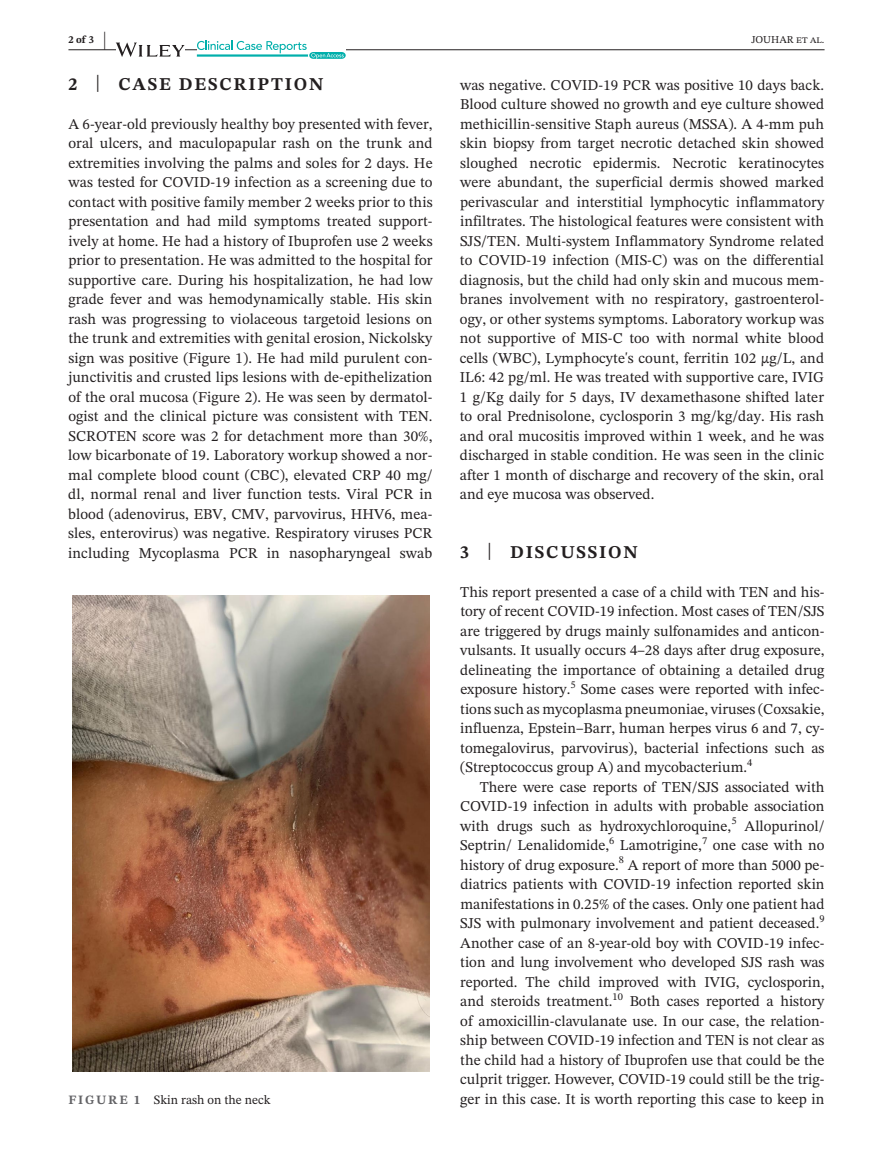
<style>
.page{position:relative;width:893px;height:1174px;background:#fff}
.page>*{position:absolute;margin:0;border:0;box-sizing:border-box;transform-origin:0 0}
.t1{font:700 18px "STIX Two Text";letter-spacing:.1em;color:#231f20}
.t2{font:15px/19.5px "STIX Two Text";color:#231f20;text-align:justify}
.t3{font:12.75px "STIX Two Text";color:#231f20}
.t4{font:10.5px "STIX Two Text";color:#231f20}
.t5{font:700 10.5px "STIX Two Text";color:#231f20}
.s1{font-size:21px}
.s2{font-weight:400;font-size:23.7px}
.s3{font-weight:700;color:#636366}
</style>
<div class="page">
<hr style="left:68px;top:49px;width:756px;height:1px;background:#231f20">
<svg style="left:116px;top:43px;width:69px;height:14px"></svg>
<svg style="left:197px;top:41px;width:149px;height:18px"></svg>
<div style="left:68px;top:595px;width:365px;height:476px;background:linear-gradient(to bottom,#fff,#fff)"></div>
<img style="left:72px;top:595px;width:357px;height:476px">
<p class="t5" style="left:68px;top:32px;width:39px">2 of 3 <span class="s1">|</span></p>
<p class="t4" style="left:751px;top:32px;width:75px">JOUHAR et al.</p>
<p class="t1" style="left:68px;top:71px;width:256px">2 <span class="s2">|</span> CASE DESCRIPTION</p>
<p class="t2" style="left:68px;top:114px;width:366px">A 6-year-old previously healthy boy presented with fever, oral ulcers, and maculopapular rash on the trunk and extremities involving the palms and soles for 2 days. He was tested for COVID-19 infection as a screening due to contact with positive family member 2 weeks prior to this presentation and had mild symptoms treated support&shy;ively at home. He had a history of Ibuprofen use 2 weeks prior to presentation. He was admitted to the hospital for supportive care. During his hospitalization, he had low grade fever and was hemodynamically stable. His skin rash was progressing to violaceous targetoid lesions on the trunk and extremities with genital erosion, Nickolsky sign was positive (Figure 1). He had mild purulent con&shy;junctivitis and crusted lips lesions with de-epithelization of the oral mucosa (Figure 2). He was seen by dermatol&shy;ogist and the clinical picture was consistent with TEN.<br>SCROTEN score was 2 for detachment more than 30%, low bicarbonate of 19. Laboratory workup showed a nor&shy;mal complete blood count (CBC), elevated CRP 40 mg/ dl, normal renal and liver function tests. Viral PCR in blood (adenovirus, EBV, CMV, parvovirus, HHV6, mea&shy;sles, enterovirus) was negative. Respiratory viruses PCR including Mycoplasma PCR in nasopharyngeal swab</p>
<p class="t2" style="left:460px;top:75px;width:366px">was negative. COVID-19 PCR was positive 10 days back.<br>Blood culture showed no growth and eye culture showed methicillin-sensitive Staph aureus (MSSA). A 4-mm puh skin biopsy from target necrotic detached skin showed sloughed necrotic epidermis. Necrotic keratinocytes were abundant, the superficial dermis showed marked perivascular and interstitial lymphocytic inflammatory infiltrates. The histological features were consistent with SJS/TEN. Multi-system Inflammatory Syndrome related to COVID-19 infection (MIS-C) was on the differential diagnosis, but the child had only skin and mucous mem&shy;branes involvement with no respiratory, gastroenterol&shy;ogy, or other systems symptoms. Laboratory workup was not supportive of MIS-C too with normal white blood cells (WBC), Lymphocyte's count, ferritin 102 µg/L, and IL6: 42 pg/ml. He was treated with supportive care, IVIG 1 g/Kg daily for 5 days, IV dexamethasone shifted later to oral Prednisolone, cyclosporin 3 mg/kg/day. His rash and oral mucositis improved within 1 week, and he was discharged in stable condition. He was seen in the clinic after 1 month of discharge and recovery of the skin, oral and eye mucosa was observed.</p>
<p class="t1" style="left:460px;top:539px;width:179px">3 <span class="s2">|</span> DISCUSSION</p>
<p class="t2" style="left:460px;top:582px;width:366px">This report presented a case of a child with TEN and his&shy;tory of recent COVID-19 infection. Most cases of TEN/SJS are triggered by drugs mainly sulfonamides and anticon&shy;vulsants. It usually occurs 4–28 days after drug exposure, delineating the importance of obtaining a detailed drug exposure history.</p>
<p class="t4" style="left:570px;top:676px;width:7px">5</p>
<p class="t2" style="left:460px;top:679px;width:366px;text-indent:121px">Some cases were reported with infec&shy;tions such as mycoplasma pneumoniae, viruses (Coxsakie, influenza, Epstein–Barr, human herpes virus 6 and 7, cy&shy;tomegalovirus, parvovirus), bacterial infections such as (Streptococcus group A) and mycobacterium.</p>
<p class="t4" style="left:747px;top:754px;width:7px">4</p>
<p class="t2" style="left:460px;top:777px;width:366px;text-indent:20px">There were case reports of TEN/SJS associated with COVID-19 infection in adults with probable association with drugs such as hydroxychloroquine,</p>
<p class="t4" style="left:731px;top:813px;width:7px">5</p>
<p class="t2" style="left:745px;top:816px;width:81px">Allopurinol/</p>
<p class="t2" style="left:460px;top:835px;width:150px">Septrin/ Lenalidomide,</p>
<p class="t4" style="left:609px;top:832px;width:7px">6</p>
<p class="t2" style="left:620px;top:835px;width:84px">Lamotrigine,</p>
<p class="t4" style="left:702px;top:832px;width:7px">7</p>
<p class="t2" style="left:713px;top:835px;width:113px">one case with no</p>
<p class="t2" style="left:460px;top:855px;width:160px">history of drug exposure.</p>
<p class="t4" style="left:619px;top:852px;width:7px">8</p>
<p class="t2" style="left:460px;top:855px;width:366px;text-indent:167px">A report of more than 5000 pe&shy;diatrics patients with COVID-19 infection reported skin manifestations in 0.25% of the cases. Only one patient had SJS with pulmonary involvement and patient deceased.</p>
<p class="t4" style="left:819px;top:910px;width:7px">9</p>
<p class="t2" style="left:460px;top:933px;width:366px">Another case of an 8-year-old boy with COVID-19 infec&shy;tion and lung involvement who developed SJS rash was reported. The child improved with IVIG, cyclosporin, and steroids treatment.</p>
<p class="t4" style="left:613px;top:988px;width:12px">10</p>
<p class="t2" style="left:460px;top:991px;width:366px;text-indent:169px">Both cases reported a history of amoxicillin-clavulanate use. In our case, the relation&shy;ship between COVID-19 infection and TEN is not clear as the child had a history of Ibuprofen use that could be the culprit trigger. However, COVID-19 could still be the trig-</p>
<p class="t3" style="left:68px;top:1090px;width:204px"><span class="s3">FIGURE 1</span> Skin rash on the neck</p>
<p class="t2" style="left:460px;top:1089px;width:366px">ger in this case. It is worth reporting this case to keep in</p>
</div>
